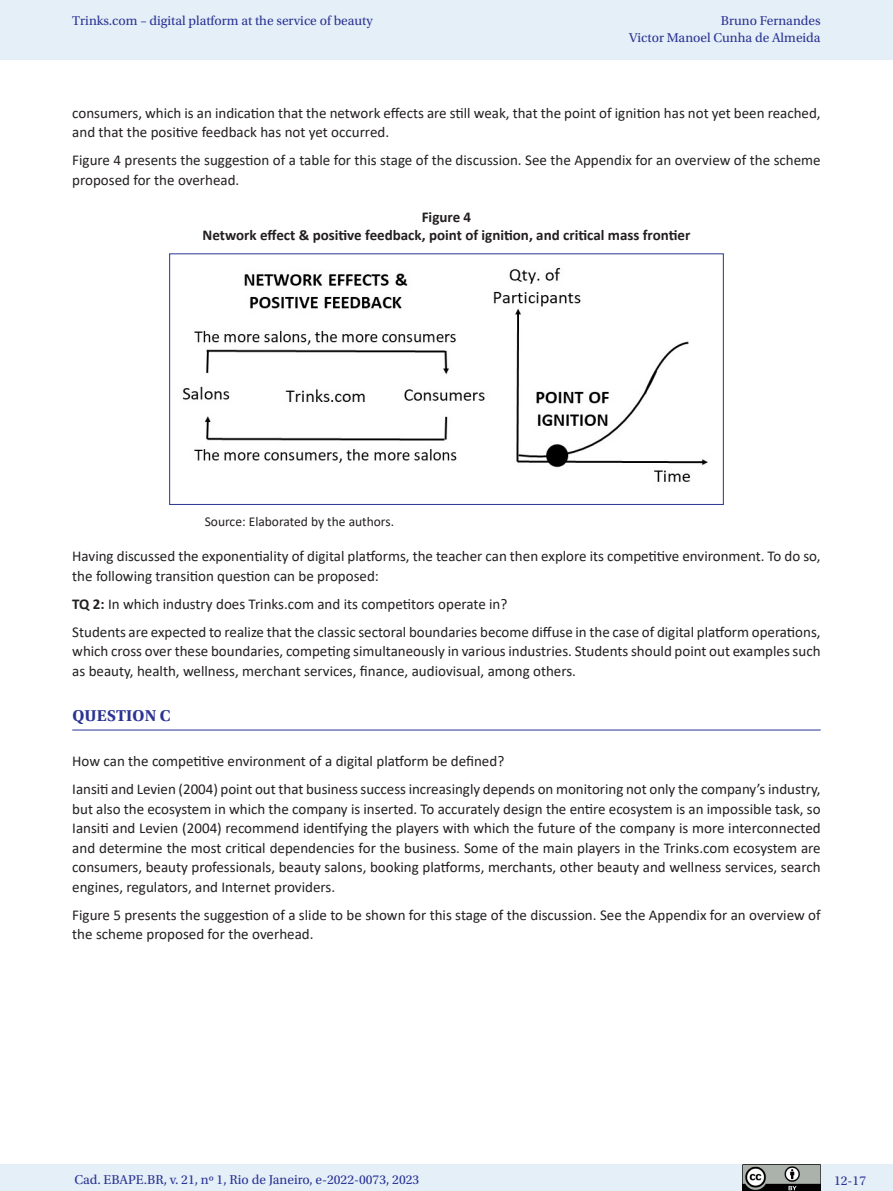
<style>
.page{position:relative;width:893px;height:1191px;background:#fff}
.page>*{position:absolute;margin:0;border:0;box-sizing:border-box;transform-origin:0 0}
._07_1_sub_1{font:700 16.5px "Utopia Std";letter-spacing:.01em;color:#2b3393}
._06_0_texto{font:15px/19.5px "Calibri";color:#231f20}
._08_2_tabela_titulo{font:700 15px/18px "Calibri";color:#231f20;text-align:center}
.t1{font:13.5px/16.5px "Utopia Std";color:#2b3393;text-align:right}
._00__fonte_legenda_f{font:13.5px "Calibri";color:#231f20}
.s1{font-weight:700}
</style>
<div class="page">
<div style="left:0;top:0;width:893px;height:60px;background:#e4eff8"></div>
<div style="left:0;top:1164px;width:893px;height:27px;background:#e4eff8"></div>
<img style="left:743px;top:1164px;width:78px;height:27px">
<hr style="left:72px;top:729px;width:749px;height:1px;background:#2b3393">
<img style="left:182px;top:268px;width:526px;height:214px">
<div style="left:169px;top:253px;width:555px;height:252px;border:1px solid #2b3393"></div>
<p class="t1" style="left:72px;top:13px;width:302px">Trinks.com – digital platform at the service of beauty</p>
<p class="t1" style="left:629px;top:13px;width:193px">Bruno Fernandes<br>Victor Manoel Cunha de Almeida</p>
<p class="_06_0_texto" style="left:72px;top:102px;width:750px">consumers, which is an indication that the network effects are still weak, that the point of ignition has not yet been reached, and that the positive feedback has not yet occurred.</p>
<p class="_06_0_texto" style="left:72px;top:150px;width:750px">Figure 4 presents the suggestion of a table for this stage of the discussion. See the Appendix for an overview of the scheme proposed for the overhead.</p>
<p class="_08_2_tabela_titulo" style="left:203px;top:208px;width:489px">Figure 4<br>Network effect &amp; positive feedback, point of ignition, and critical mass frontier</p>
<p class="_00__fonte_legenda_f" style="left:205px;top:512px;width:191px">Source: Elaborated by the authors.</p>
<p class="_06_0_texto" style="left:72px;top:546px;width:750px">Having discussed the exponentiality of digital platforms, the teacher can then explore its competitive environment. To do so, the following transition question can be proposed:</p>
<p class="_06_0_texto" style="left:72px;top:593px;width:437px"><span class="s1">TQ 2:</span> In which industry does Trinks.com and its competitors operate in?</p>
<p class="_06_0_texto" style="left:72px;top:621px;width:750px;text-align:justify">Students are expected to realize that the classic sectoral boundaries become diffuse in the case of digital platform operations, which cross over these boundaries, competing simultaneously in various industries. Students should point out examples such as beauty, health, wellness, merchant services, finance, audiovisual, among others.</p>
<p class="_07_1_sub_1" style="left:72px;top:706px;width:100px">QUESTION C</p>
<p class="_06_0_texto" style="left:72px;top:751px;width:433px">How can the competitive environment of a digital platform be defined?</p>
<p class="_06_0_texto" style="left:72px;top:779px;width:750px;text-align:justify">Iansiti and Levien (2004) point out that business success increasingly depends on monitoring not only the company’s industry, but also the ecosystem in which the company is inserted. To accurately design the entire ecosystem is an impossible task, so Iansiti and Levien (2004) recommend identifying the players with which the future of the company is more interconnected and determine the most critical dependencies for the business. Some of the main players in the Trinks.com ecosystem are consumers, beauty professionals, beauty salons, booking platforms, merchants, other beauty and wellness services, search engines, regulators, and Internet providers.</p>
<p class="_06_0_texto" style="left:72px;top:904px;width:750px">Figure 5 presents the suggestion of a slide to be shown for this stage of the discussion. See the Appendix for an overview of the scheme proposed for the overhead.</p>
<p class="t1" style="left:74px;top:1171px;width:346px">Cad. EBAPE.BR, v. 21, nº 1, Rio de Janeiro, e-2022-0073, 2023</p>
<p class="t1" style="left:834px;top:1172px;width:33px">12-17</p>
</div>
